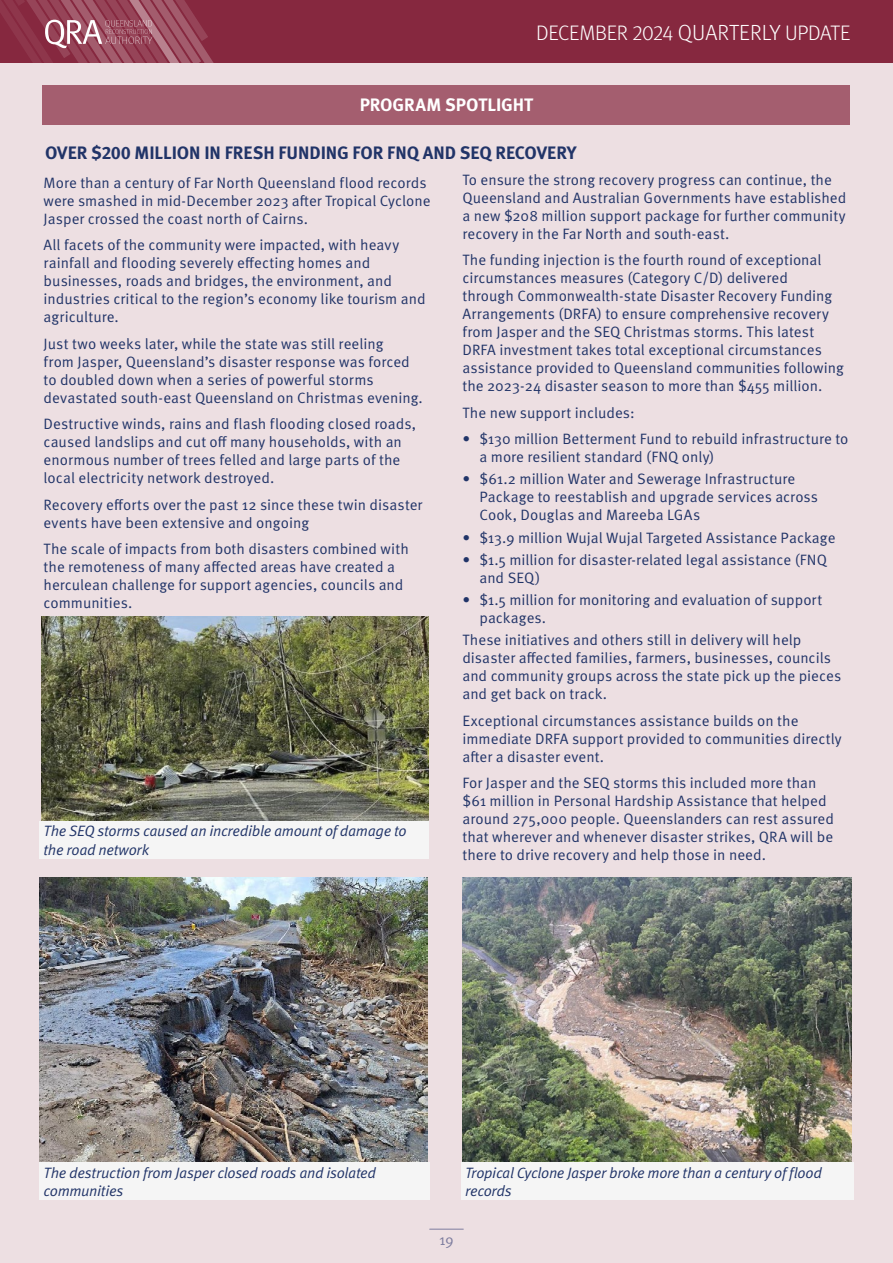
<style>
.page{position:relative;width:893px;height:1263px;background:#fff}
.page>*{position:absolute;margin:0;border:0;box-sizing:border-box;transform-origin:0 0}
.t1{font:300 21px "Meta Pro";letter-spacing:-.015em;color:#fff}
.H2_-_Bold_Blue_Headers{font:700 18px "Meta Pro";letter-spacing:-.005em;color:#213468}
.H2_-_Bold_White_Headers{font:700 18px "Meta Pro";letter-spacing:-.005em;color:#fff}
.BODY_Text_Blue{font:15px/18px "Meta Pro Norm";color:#213468}
.Captions{font:15px/18px "Meta Pro Norm Ita";letter-spacing:-.02em;color:#213468}
.t2{font:15px "Meta Pro Norm";color:#7e7d9f}
.s1{font-size:21.9px}
</style>
<div class="page">
<div style="left:0;top:0;width:893px;height:64px;background:#86283f"></div>
<svg style="left:0;top:0;width:258px;height:64px"></svg>
<div style="left:0;top:64px;width:893px;height:1199px;background:#eddfe2"></div>
<hr style="left:430px;top:1229px;width:33px;height:1px;background:#7e7d9f">
<div style="left:43px;top:85px;width:807px;height:39px;background:#a45e6f"></div>
<img style="left:462px;top:878px;width:389px;height:284px">
<div style="left:461px;top:1162px;width:392px;height:38px;background:#f5f5f5"></div>
<img style="left:41px;top:616px;width:387px;height:205px">
<div style="left:39px;top:821px;width:389px;height:38px;background:#f5f5f5"></div>
<img style="left:39px;top:878px;width:389px;height:284px">
<div style="left:39px;top:1162px;width:390px;height:38px;background:#f5f5f5"></div>
<h1 class="t1" style="left:536px;top:18px;width:316px">DECEMBER 2024 <span class="s1">QUARTERLY</span> UPDATE</h1>
<p class="H2_-_Bold_White_Headers" style="left:360px;top:91px;width:175px">PROGRAM SPOTLIGHT</p>
<p class="H2_-_Bold_Blue_Headers" style="left:45px;top:138px;width:533px">OVER $200 MILLION IN FRESH FUNDING FOR FNQ AND SEQ RECOVERY</p>
<p class="BODY_Text_Blue" style="left:44px;top:173px;width:388px">More than a century of Far North Queensland flood records were smashed in mid-December 2023 after Tropical Cyclone<br>Jasper crossed the coast north of Cairns.</p>
<p class="BODY_Text_Blue" style="left:44px;top:235px;width:384px">All facets of the community were impacted, with heavy rainfall and flooding severely effecting homes and businesses, roads and bridges, the environment, and industries critical to the region’s economy like tourism and agriculture.</p>
<p class="BODY_Text_Blue" style="left:44px;top:334px;width:381px">Just two weeks later, while the state was still reeling<br>from Jasper, Queensland’s disaster response was forced to doubled down when a series of powerful storms devastated south-east Queensland on Christmas evening.</p>
<p class="BODY_Text_Blue" style="left:44px;top:414px;width:374px">Destructive winds, rains and flash flooding closed roads, caused landslips and cut off many households, with an enormous number of trees felled and large parts of the local electricity network destroyed.</p>
<p class="BODY_Text_Blue" style="left:44px;top:495px;width:380px">Recovery efforts over the past 12 since these twin disaster events have been extensive and ongoing</p>
<p class="BODY_Text_Blue" style="left:44px;top:539px;width:367px">The scale of impacts from both disasters combined with the remoteness of many affected areas have created a herculean challenge for support agencies, councils and communities.</p>
<p class="BODY_Text_Blue" style="left:462px;top:169px;width:385px">To ensure the strong recovery progress can continue, the Queensland and Australian Governments have established a new $208 million support package for further community recovery in the Far North and south-east.</p>
<p class="BODY_Text_Blue" style="left:462px;top:250px;width:383px">The funding injection is the fourth round of exceptional circumstances measures (Category C/D) delivered<br>through Commonwealth-state Disaster Recovery Funding Arrangements (DRFA) to ensure comprehensive recovery from Jasper and the SEQ Christmas storms. This latest DRFA investment takes total exceptional circumstances assistance provided to Queensland communities following the 2023-24 disaster season to more than $455 million.</p>
<p class="BODY_Text_Blue" style="left:462px;top:402px;width:174px">The new support includes:</p>
<p class="BODY_Text_Blue" style="left:479px;top:429px;width:370px;text-indent:-17px">• $130 million Betterment Fund to rebuild infrastructure to a more resilient standard (FNQ only)</p>
<p class="BODY_Text_Blue" style="left:479px;top:469px;width:340px;text-indent:-17px">• $61.2 million Water and Sewerage Infrastructure<br>Package to reestablish and upgrade services across<br>Cook, Douglas and Mareeba LGAs</p>
<p class="BODY_Text_Blue" style="left:462px;top:527px;width:375px">• $13.9 million Wujal Wujal Targeted Assistance Package</p>
<p class="BODY_Text_Blue" style="left:479px;top:550px;width:349px;text-indent:-17px">• $1.5 million for disaster-related legal assistance (FNQ and SEQ)</p>
<p class="BODY_Text_Blue" style="left:479px;top:590px;width:344px;text-indent:-17px">• $1.5 million for monitoring and evaluation of support packages.</p>
<p class="BODY_Text_Blue" style="left:462px;top:630px;width:380px">These initiatives and others still in delivery will help disaster affected families, farmers, businesses, councils and community groups across the state pick up the pieces and get back on track.</p>
<p class="BODY_Text_Blue" style="left:462px;top:711px;width:381px">Exceptional circumstances assistance builds on the immediate DRFA support provided to communities directly after a disaster event.</p>
<p class="BODY_Text_Blue" style="left:462px;top:773px;width:373px">For Jasper and the SEQ storms this included more than $61 million in Personal Hardship Assistance that helped around 275,000 people. Queenslanders can rest assured that wherever and whenever disaster strikes, QRA will be there to drive recovery and help those in need.</p>
<p class="Captions" style="left:44px;top:821px;width:364px">The SEQ storms caused an incredible amount of damage to the road network</p>
<p class="Captions" style="left:44px;top:1163px;width:334px">The destruction from Jasper closed roads and isolated communities</p>
<p class="Captions" style="left:465px;top:1163px;width:358px">Tropical Cyclone Jasper broke more than a century of flood records</p>
<p class="t2" style="left:439px;top:1229px;width:16px">19</p>
</div>
